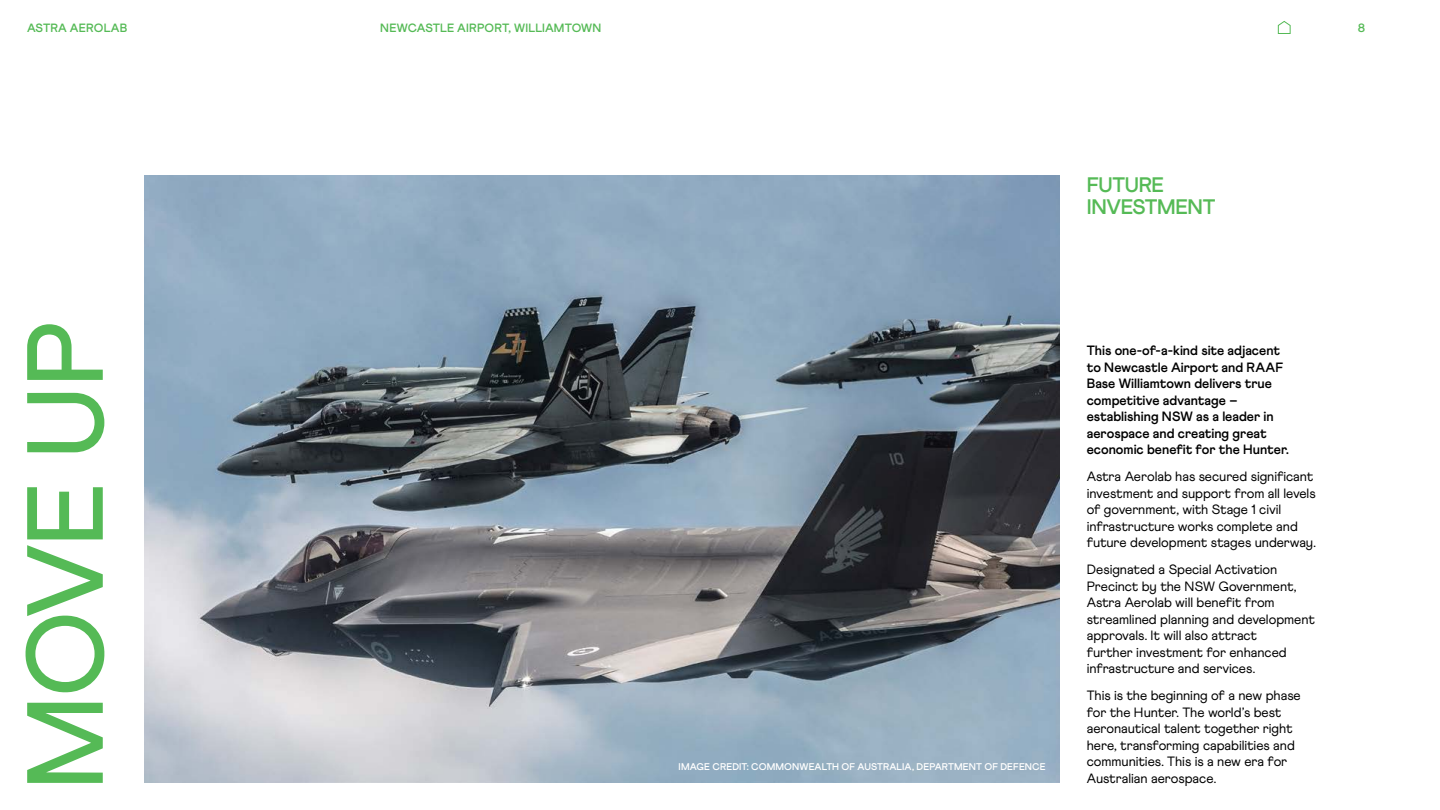
<style>
.page{position:relative;width:1440px;height:810px;background:#fff}
.page>*{position:absolute;margin:0;border:0;box-sizing:border-box;transform-origin:0 0}
.t1{font:500 108px "Athletics";letter-spacing:-.025em;color:#55ba56}
.t2{font:700 21px/22.5px "Athletics";letter-spacing:-.015em;color:#55ba56}
.t3{font:13.5px/16.5px "Athletics";letter-spacing:-.005em;color:#000}
.t4{font:700 13.5px/16.5px "Athletics";color:#000}
.t5{font:700 12px "Athletics";letter-spacing:.01em;color:#55ba56}
.t6{font:700 9.75px "Athletics";letter-spacing:.01em;color:#fff}
</style>
<div class="page">
<svg style="left:1277px;top:21px;width:14px;height:13px"></svg>
<img style="left:145px;top:176px;width:915px;height:607px">
<p class="t5" style="left:27px;top:20px;width:102px">ASTRA AEROLAB</p>
<p class="t5" style="left:380px;top:20px;width:223px">NEWCASTLE AIRPORT, WILLIAMTOWN</p>
<p class="t5" style="left:1358px;top:20px;width:9px">8</p>
<h1 class="t1" style="left:2px;top:790px;width:471px;rotate:-90deg">MOVE UP</h1>
<h2 class="t2" style="left:1087px;top:174px;width:130px">FUTURE<br>INVESTMENT</h2>
<p class="t6" style="left:679px;top:760px;width:369px">IMAGE CREDIT: COMMONWEALTH OF AUSTRALIA, DEPARTMENT OF DEFENCE</p>
<p class="t4" style="left:1087px;top:342px;width:204px">This one-of-a-kind site adjacent to Newcastle Airport and RAAF<br>Base Williamtown delivers true competitive advantage – establishing NSW as a leader in aerospace and creating great economic benefit for the Hunter.</p>
<p class="t3" style="left:1087px;top:468px;width:231px">Astra Aerolab has secured significant investment and support from all levels of government, with Stage 1 civil infrastructure works complete and future development stages underway.</p>
<p class="t3" style="left:1087px;top:562px;width:230px">Designated a Special Activation Precinct by the NSW Government, Astra Aerolab will benefit from streamlined planning and development approvals. It will also attract<br>further investment for enhanced infrastructure and services.</p>
<p class="t3" style="left:1087px;top:688px;width:216px">This is the beginning of a new phase for the Hunter. The world’s best aeronautical talent together right here, transforming capabilities and communities. This is a new era for<br>Australian aerospace.</p>
</div>
